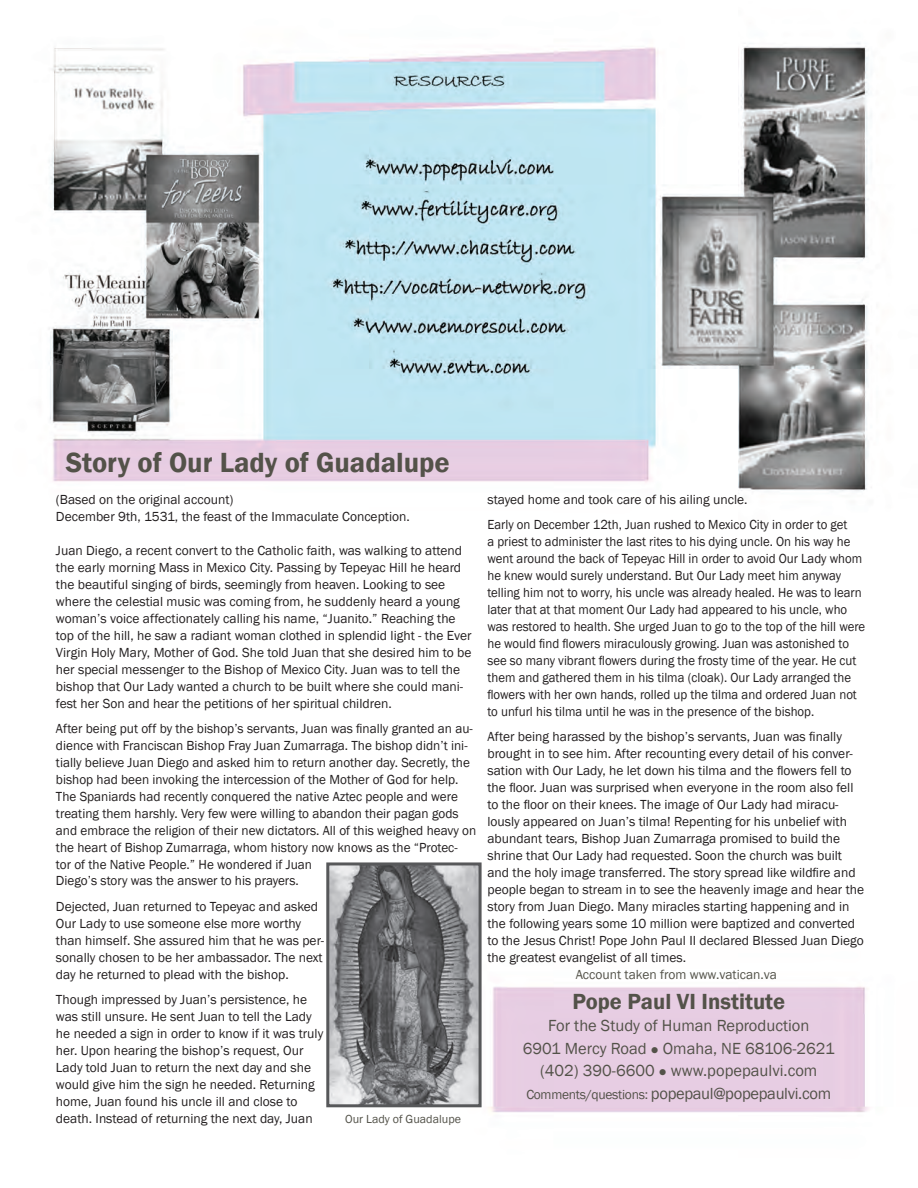
<style>
.page{position:relative;width:918px;height:1188px;background:#fff}
.page>*{position:absolute;margin:0;border:0;box-sizing:border-box;transform-origin:0 0}
.t1{font:600 28.5px "Franklin Gothic";color:#535249}
.t2{font:600 22.5px "Franklin Gothic";color:#535249}
.t3{font:16.5px/22.5px "Franklin Gothic";color:#535249;text-align:center}
.t4{font:13.5px/17px "Franklin Gothic";color:#231f20}
.t5{font:13.5px/17px "Franklin Gothic";color:#231f20;scale:.95 1}
.t6{font:13.5px "Franklin Gothic";color:#535249}
.t7{font:12px "Franklin Gothic";color:#535249}
.s1{font-size:13.5px}
</style>
<div class="page">
<img style="left:49px;top:42px;width:820px;height:1071px">
<img style="left:330px;top:866px;width:148px;height:237px">
<div style="left:326px;top:862px;width:156px;height:245px;border:3px solid #57585a"></div>
<h1 class="t1" style="left:66px;top:445px;width:386px">Story of Our Lady of Guadalupe</h1>
<p class="t4" style="left:56px;top:491px;width:355px">(Based on the original account)<br>December 9th, 1531, the feast of the Immaculate Conception.</p>
<p class="t4" style="left:56px;top:542px;width:417px">Juan Diego, a recent convert to the Catholic faith, was walking to attend the early morning Mass in Mexico City. Passing by Tepeyac Hill he heard the beautiful singing of birds, seemingly from heaven. Looking to see where the celestial music was coming from, he suddenly heard a young woman’s voice affectionately calling his name, “Juanito.” Reaching the top of the hill, he saw a radiant woman clothed in splendid light - the Ever Virgin Holy Mary, Mother of God. She told Juan that she desired him to be her special messenger to the Bishop of Mexico City. Juan was to tell the bishop that Our Lady wanted a church to be built where she could mani&shy;fest her Son and hear the petitions of her spiritual children.</p>
<p class="t4" style="left:56px;top:720px;width:422px">After being put off by the bishop’s servants, Juan was finally granted an au&shy;dience with Franciscan Bishop Fray Juan Zumarraga. The bishop didn’t ini&shy;tially believe Juan Diego and asked him to return another day. Secretly, the bishop had been invoking the intercession of the Mother of God for help.<br>The Spaniards had recently conquered the native Aztec people and were treating them harshly. Very few were willing to abandon their pagan gods and embrace the religion of their new dictators. All of this weighed heavy on the heart of Bishop Zumarraga, whom history now knows as the “Protec&shy;tor of the Native People.” He wondered if Juan<br>Diego’s story was the answer to his prayers.</p>
<p class="t4" style="left:56px;top:898px;width:270px">Dejected, Juan returned to Tepeyac and asked Our Lady to use someone else more worthy than himself. She assured him that he was per&shy;sonally chosen to be her ambassador. The next day he returned to plead with the bishop.</p>
<p class="t4" style="left:56px;top:991px;width:269px">Though impressed by Juan’s persistence, he was still unsure. He sent Juan to tell the Lady he needed a sign in order to know if it was truly her. Upon hearing the bishop’s request, Our Lady told Juan to return the next day and she would give him the sign he needed. Returning home, Juan found his uncle ill and close to death. Instead of returning the next day, Juan</p>
<p class="t7" style="left:345px;top:1112px;width:117px">Our Lady of Guadalupe</p>
<p class="t4" style="left:487px;top:487px;width:361px;line-height:25.5px">stayed home and took care of his ailing uncle.<br>Early on December 12th, Juan rushed to Mexico City in order to get</p>
<p class="t5" style="left:487px;top:534px;width:399px">a priest to administer the last rites to his dying uncle. On his way he went around the back of Tepeyac Hill in order to avoid Our Lady whom he knew would surely understand. But Our Lady meet him anyway telling him not to worry, his uncle was already healed. He was to learn later that at that moment Our Lady had appeared to his uncle, who was restored to health. She urged Juan to go to the top of the hill were he would find flowers miraculously growing. Juan was astonished to see so many vibrant flowers during the frosty time of the year. He cut them and gathered them in his tilma (cloak). Our Lady arranged the flowers with her own hands, rolled up the tilma and ordered Juan not to unfurl his tilma until he was in the presence of the bishop.</p>
<p class="t4" style="left:487px;top:729px;width:378px">After being harassed by the bishop’s servants, Juan was finally brought in to see him. After recounting every detail of his conver&shy;sation with Our Lady, he let down his tilma and the flowers fell to the floor. Juan was surprised when everyone in the room also fell to the floor on their knees. The image of Our Lady had miracu&shy;lously appeared on Juan’s tilma! Repenting for his unbelief with abundant tears, Bishop Juan Zumarraga promised to build the shrine that Our Lady had requested. Soon the church was built and the holy image transferred. The story spread like wildfire and people began to stream in to see the heavenly image and hear the story from Juan Diego. Many miracles starting happening and in the following years some 10 million were baptized and converted to the Jesus Christ! Pope John Paul II declared Blessed Juan Diego the greatest evangelist of all times.</p>
<p class="t6" style="left:576px;top:966px;width:203px">Account taken from www.vatican.va</p>
<h2 class="t2" style="left:572px;top:987px;width:214px">Pope Paul VI Institute</h2>
<p class="t3" style="left:523px;top:1015px;width:314px">For the Study of Human Reproduction<br>6901 Mercy Road ● Omaha, NE 68106-2621 (402) 390-6600 ● www.popepaulvi.com <span class="s1">Comments/questions:</span> popepaul@popepaulvi.com</p>
</div>
